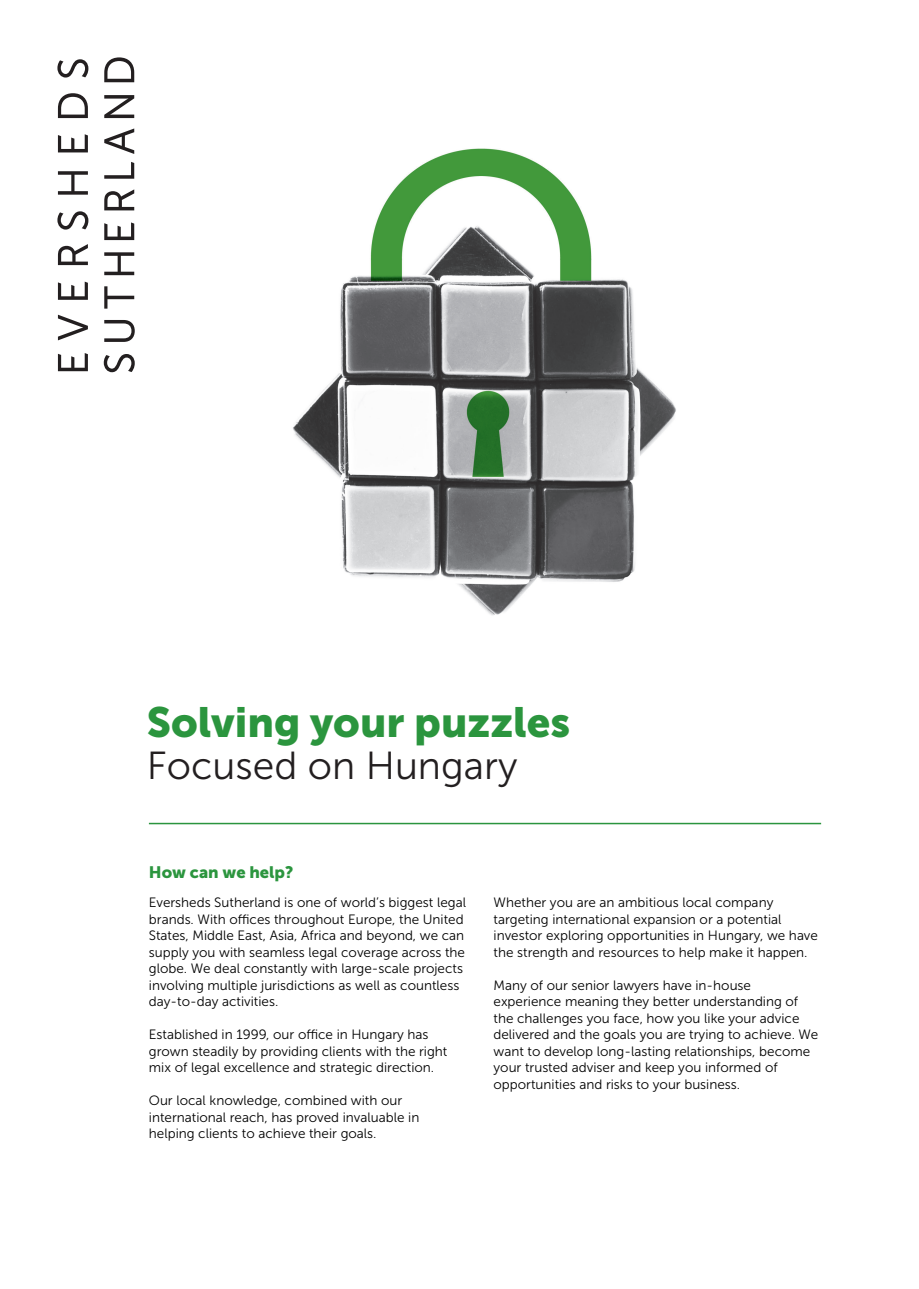
<style>
.page{position:relative;width:919px;height:1289px;background:#fff}
.page>*{position:absolute;margin:0;border:0;box-sizing:border-box;transform-origin:0 0}
.Heartline{font:42px "Museo Sans 900";color:#2b953e}
.Headline{font:39px "Museo Sans 300";color:#231f20}
.Body_Copy_without_bu{font:16.5px "Museo Sans 900";color:#2b953e}
.Body_Copy_without_bu-2{font:13.5px/16.5px "Museo Sans 300";color:#000001}
</style>
<div class="page">
<img style="left:293px;top:148px;width:383px;height:467px">
<hr style="left:149px;top:822px;width:672px;height:2px;background:#2b953e">
<svg style="left:58px;top:353px;width:30px;height:18px"></svg>
<svg style="left:58px;top:315px;width:30px;height:25px"></svg>
<svg style="left:58px;top:281px;width:30px;height:19px"></svg>
<svg style="left:58px;top:244px;width:30px;height:21px"></svg>
<svg style="left:58px;top:171px;width:30px;height:24px"></svg>
<svg style="left:58px;top:134px;width:30px;height:18px"></svg>
<svg style="left:58px;top:93px;width:30px;height:25px"></svg>
<svg style="left:104px;top:320px;width:31px;height:22px"></svg>
<svg style="left:104px;top:286px;width:30px;height:22px"></svg>
<svg style="left:104px;top:252px;width:30px;height:23px"></svg>
<svg style="left:104px;top:222px;width:30px;height:18px"></svg>
<svg style="left:104px;top:189px;width:30px;height:21px"></svg>
<svg style="left:104px;top:162px;width:30px;height:17px"></svg>
<svg style="left:104px;top:128px;width:30px;height:26px"></svg>
<svg style="left:104px;top:95px;width:30px;height:23px"></svg>
<svg style="left:104px;top:57px;width:30px;height:25px"></svg>
<svg style="left:57px;top:211px;width:31px;height:18px"></svg>
<svg style="left:57px;top:59px;width:31px;height:19px"></svg>
<svg style="left:104px;top:354px;width:31px;height:18px"></svg>
<p class="Heartline" style="left:147px;top:698px;width:425px">Solving your puzzles</p>
<p class="Headline" style="left:147px;top:744px;width:372px">Focused on Hungary</p>
<p class="Body_Copy_without_bu" style="left:149px;top:863px;width:146px">How can we help?</p>
<p class="Body_Copy_without_bu-2" style="left:149px;top:894px;width:319px">Eversheds Sutherland is one of world’s biggest legal brands. With offices throughout Europe, the United States, Middle East, Asia, Africa and beyond, we can supply you with seamless legal coverage across the globe. We deal constantly with large-scale projects involving multiple jurisdictions as well as countless day-to-day activities.</p>
<p class="Body_Copy_without_bu-2" style="left:149px;top:1026px;width:300px">Established in 1999, our office in Hungary has grown steadily by providing clients with the right mix of legal excellence and strategic direction.</p>
<p class="Body_Copy_without_bu-2" style="left:149px;top:1092px;width:272px">Our local knowledge, combined with our international reach, has proved invaluable in helping clients to achieve their goals.</p>
<p class="Body_Copy_without_bu-2" style="left:493px;top:894px;width:326px">Whether you are an ambitious local company targeting international expansion or a potential investor exploring opportunities in Hungary, we have the strength and resources to help make it happen.</p>
<p class="Body_Copy_without_bu-2" style="left:493px;top:977px;width:326px">Many of our senior lawyers have in-house experience meaning they better understanding of the challenges you face, how you like your advice delivered and the goals you are trying to achieve. We want to develop long-lasting relationships, become your trusted adviser and keep you informed of opportunities and risks to your business.</p>
</div>
